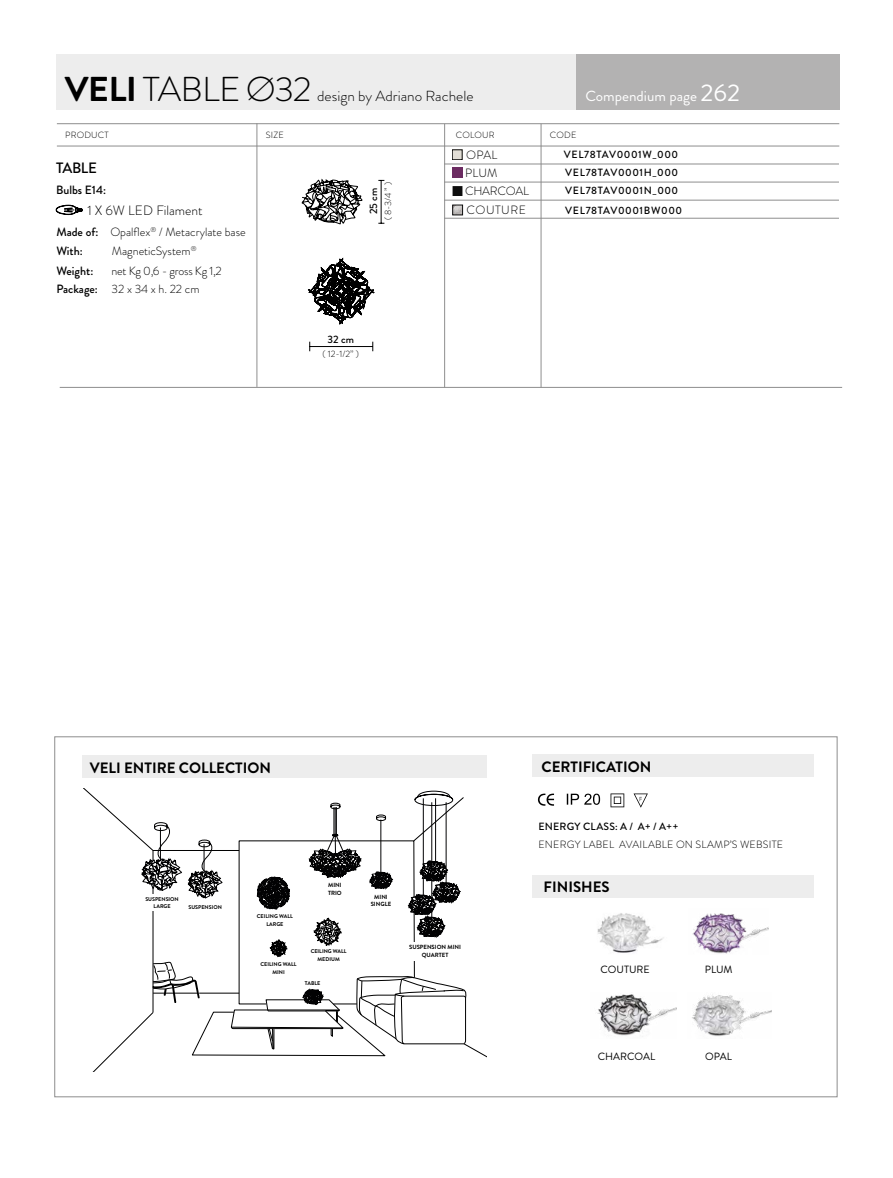
<style>
.page{position:relative;width:893px;height:1178px;background:#fff}
.page>*{position:absolute;margin:0;border:0;box-sizing:border-box;transform-origin:0 0}
.t1{font:300 34.5px "Brandon Grotesque";letter-spacing:-.03em;color:#000;scale:1.04 1}
.t2{font:700 15px "Brandon Grotesque";color:#000}
.t3{font:500 15px "Brandon Grotesque";letter-spacing:-.03em;color:#000}
.t4{font:300 14.55px "Brandon Grotesque";color:#000;scale:1.04 1}
.t5{font:14.55px "Brandon Grotesque";color:#fff;scale:1.04 1}
.t6{font:300 13.5px "Brandon Grotesque";color:#000}
.t7{font:300 12px/18px "Brandon Grotesque";letter-spacing:-.02em;color:#000}
.t8{font:300 12px/18.3px "Brandon Grotesque";color:#000}
.t9{font:500 12px "Brandon Grotesque";color:#000}
.t10{font:300 12px "Brandon Grotesque";letter-spacing:.04em;color:#000}
.t11{font:500 10.65px "Brandon Grotesque";color:#000}
.t12{font:500 10.5px/18.5px "Brandon Grotesque";letter-spacing:.05em;color:#000;text-align:justify}
.t13{font:300 10.5px "Brandon Grotesque";letter-spacing:.02em;color:#000}
.t14{font:10.5px "Brandon Grotesque";color:#000}
.t15{font:500 10.5px "Brandon Grotesque";letter-spacing:.02em;color:#000}
.t16{font:300 9.15px "Brandon Grotesque";color:#000}
.t17{font:300 9px "Brandon Grotesque";letter-spacing:.02em;color:#000}
.t18{font:700 6px/7.5px "Brandon Grotesque";color:#000;text-align:center}
.t19{font:700 5.4px/7.8px "Brandon Grotesque";color:#000;text-align:center}
.s1{font-weight:700}
.s2{font-size:24px}
.s3{font-weight:500}
</style>
<div class="page">
<div style="left:532px;top:875px;width:282px;height:23px;background:#ededed"></div>
<hr style="left:57px;top:123px;width:782px;height:1px;background:#878787">
<hr style="left:541px;top:124px;width:1px;height:263px;background:#878787">
<hr style="left:444px;top:124px;width:1px;height:263px;background:#878787">
<hr style="left:257px;top:123px;width:1px;height:264px;background:#878787">
<hr style="left:57px;top:146px;width:782px;height:1px;background:#878787">
<div style="left:56px;top:54px;width:741px;height:55px;background:#ededed"></div>
<div style="left:577px;top:54px;width:263px;height:55px;background:#b3b2b2"></div>
<svg style="left:455px;top:207px;width:6px;height:6px"></svg>
<div style="left:453px;top:205px;width:10px;height:10px;border:1px solid #000"></div>
<svg style="left:56px;top:205px;width:26px;height:10px"></svg>
<svg style="left:302px;top:178px;width:61px;height:46px"></svg>
<hr style="left:381px;top:180px;width:1px;height:43px;background:#000">
<hr style="left:310px;top:346px;width:63px;height:1px;background:#000">
<svg style="left:309px;top:257px;width:65px;height:67px"></svg>
<hr style="left:60px;top:387px;width:782px;height:1px;background:#878787">
<div style="left:532px;top:754px;width:282px;height:23px;background:#ededed"></div>
<div style="left:82px;top:755px;width:405px;height:22px;background:#ededed"></div>
<svg style="left:84px;top:788px;width:403px;height:283px"></svg>
<div style="left:251px;top:912px;width:48px;height:17px;background:#fff"></div>
<div style="left:255px;top:960px;width:48px;height:16px;background:#fff"></div>
<div style="left:303px;top:979px;width:20px;height:9px;background:#fff"></div>
<div style="left:181px;top:903px;width:48px;height:16px;background:#fff"></div>
<div style="left:138px;top:894px;width:48px;height:17px;background:#fff"></div>
<img style="left:597px;top:913px;width:67px;height:40px">
<img style="left:692px;top:994px;width:79px;height:42px">
<img style="left:692px;top:913px;width:77px;height:41px">
<img style="left:597px;top:994px;width:79px;height:42px">
<svg style="left:538px;top:793px;width:16px;height:13px"></svg>
<svg style="left:567px;top:794px;width:33px;height:11px"></svg>
<svg style="left:610px;top:793px;width:14px;height:14px"></svg>
<svg style="left:634px;top:793px;width:14px;height:15px"></svg>
<svg style="left:454px;top:152px;width:6px;height:6px"></svg>
<div style="left:452px;top:150px;width:10px;height:10px;border:1px solid #000"></div>
<svg style="left:453px;top:167px;width:9px;height:10px"></svg>
<div style="left:454px;top:188px;width:7px;height:6px;background:#0d0d0d"></div>
<div style="left:453px;top:186px;width:9px;height:10px;border:3px solid #000"></div>
<hr style="left:444px;top:164px;width:395px;height:1px;background:#878787">
<hr style="left:444px;top:182px;width:395px;height:1px;background:#878787">
<hr style="left:444px;top:200px;width:395px;height:1px;background:#878787">
<hr style="left:444px;top:218px;width:395px;height:1px;background:#878787">
<h1 class="t1" style="left:65px;top:65px;width:239px"><span class="s1">VELI</span> TABLE Ø32</h1>
<h3 class="t4" style="left:317px;top:86px;width:152px">design by Adriano Rachele</h3>
<h3 class="t5" style="left:585px;top:86px;width:150px">Compendium page <span class="s2">262</span></h3>
<h3 class="t17" style="left:65px;top:129px;width:45px">PRODUCT</h3>
<h3 class="t17" style="left:266px;top:128px;width:19px">SIZE</h3>
<h3 class="t17" style="left:456px;top:129px;width:40px">COLOUR</h3>
<h3 class="t17" style="left:550px;top:129px;width:28px">CODE</h3>
<h3 class="t7" style="left:465px;top:146px;width:65px">OPAL<br>PLUM<br>CHARCOAL</h3>
<h3 class="t12" style="left:564px;top:145px;width:116px">VEL78TAV0001W_000<br>VEL78TAV0001H_000<br>VEL78TAV0001N_000</h3>
<h2 class="t3" style="left:56px;top:158px;width:42px">TABLE</h2>
<h3 class="t9" style="left:56px;top:181px;width:51px">Bulbs E14:</h3>
<h3 class="t11" style="left:366px;top:214px;width:28px;rotate:-90deg">25 cm</h3>
<h3 class="t16" style="left:382px;top:220px;width:40px;rotate:-90deg">( 8-3/4 ” )</h3>
<h3 class="t6" style="left:88px;top:201px;width:116px">1 X 6W LED Filament</h3>
<h3 class="t10" style="left:466px;top:202px;width:61px">COUTURE</h3>
<h3 class="t12" style="left:565px;top:201px;width:118px">VEL78TAV0001BW000</h3>
<h3 class="t8" style="left:56px;top:223px;width:191px"><span class="s3">Made of:</span> Opalflex<sup>®</sup> / Metacrylate base<br><span class="s3">With:</span></h3>
<h3 class="t8" style="left:112px;top:241px;width:86px">MagneticSystem<sup>®</sup></h3>
<h3 class="t9" style="left:56px;top:263px;width:38px">Weight:</h3>
<h3 class="t7" style="left:56px;top:262px;width:167px;text-indent:55px">net Kg 0,6 - gross Kg 1,2<br><span class="s3">Package:</span> 32 x 34 x h. 22 cm</h3>
<h3 class="t11" style="left:327px;top:332px;width:28px">32 cm</h3>
<h3 class="t16" style="left:323px;top:347px;width:38px">( 12-1/2” )</h3>
<h2 class="t2" style="left:90px;top:757px;width:183px">VELI ENTIRE COLLECTION</h2>
<p class="t19" style="left:145px;top:895px;width:35px">SUSPENSION<br>LARGE</p>
<p class="t19" style="left:188px;top:903px;width:35px">SUSPENSION</p>
<p class="t19" style="left:257px;top:912px;width:38px">CEILING WALL<br>LARGE</p>
<p class="t19" style="left:261px;top:960px;width:38px">CEILING WALL<br>MINI</p>
<p class="t18" style="left:328px;top:881px;width:15px;text-align:left">MINI<br>TRIO</p>
<p class="t19" style="left:311px;top:947px;width:38px">CEILING WALL<br>MEDIUM</p>
<p class="t19" style="left:305px;top:979px;width:17px">TABLE</p>
<p class="t18" style="left:371px;top:893px;width:22px">MINI<br>SINGLE</p>
<p class="t18" style="left:409px;top:943px;width:54px">SUSPENSION MINI<br>QUARTET</p>
<h2 class="t2" style="left:541px;top:756px;width:111px">CERTIFICATION</h2>
<h3 class="t15" style="left:538px;top:819px;width:142px">ENERGY CLASS: A / A+ / A++</h3>
<h3 class="t13" style="left:538px;top:837px;width:246px">ENERGY LABEL AVAILABLE ON SLAMP’S WEBSITE</h3>
<h2 class="t2" style="left:544px;top:876px;width:68px">FINISHES</h2>
<h3 class="t14" style="left:600px;top:962px;width:51px">COUTURE</h3>
<h3 class="t14" style="left:598px;top:1049px;width:59px">CHARCOAL</h3>
<h3 class="t14" style="left:705px;top:962px;width:29px">PLUM</h3>
<h3 class="t14" style="left:705px;top:1049px;width:28px">OPAL</h3>
</div>
